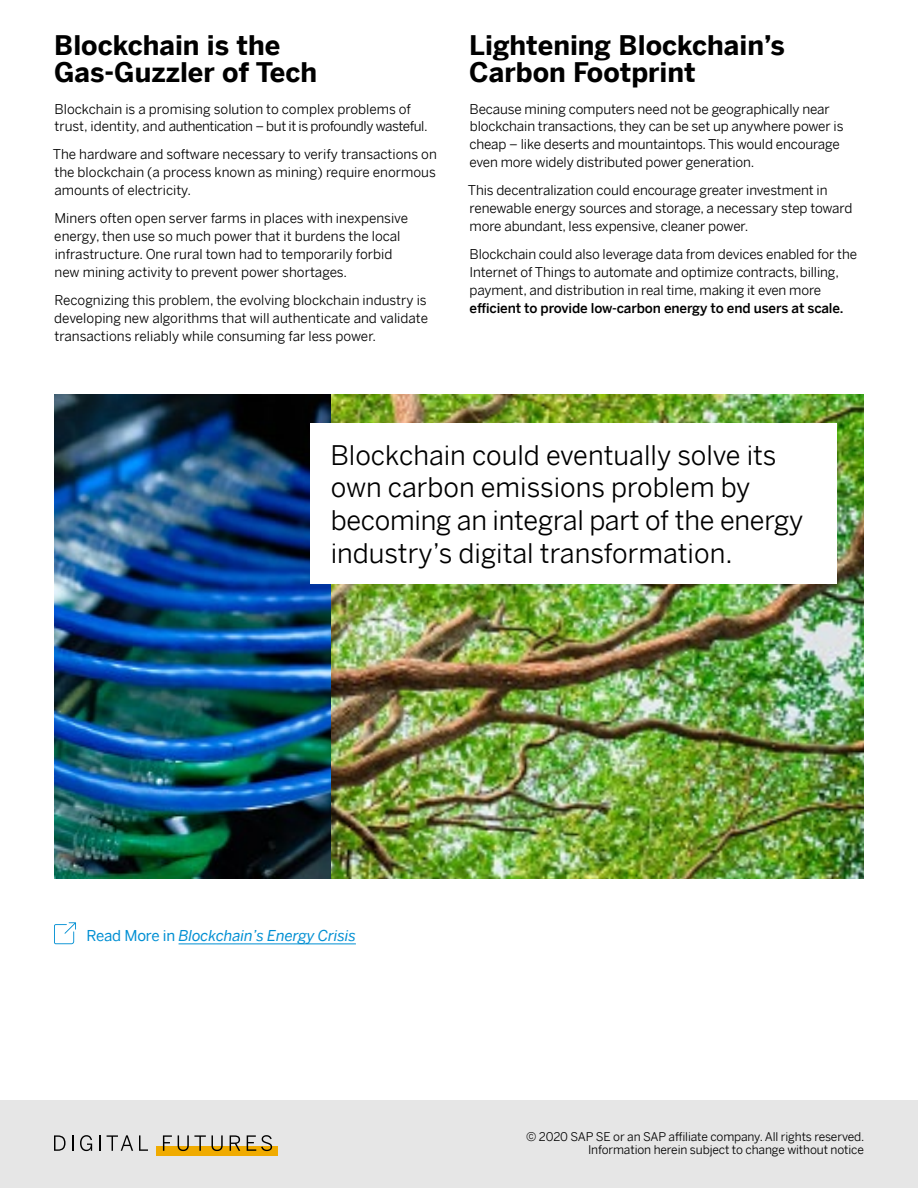
<style>
.page{position:relative;width:918px;height:1188px;background:#fff}
.page>*{position:absolute;margin:0;border:0;box-sizing:border-box;transform-origin:0 0}
.t1{font:27px/33px "Benton Sans";color:#000}
.t2{font:700 27px/27px "Benton Sans";color:#000}
.t3{font:italic 15px "Benton Sans";letter-spacing:-.01em;color:#008fd3}
.t4{font:13.5px/18px "Benton Sans";letter-spacing:-.01em;color:#000}
.t5{font:500 13.5px "Benton Sans";letter-spacing:-.01em;color:#000}
.t6{font:12px/13.5px "Benton Sans";letter-spacing:-.01em;color:#000;text-align:right}
.s1{font-style:normal}
</style>
<div class="page">
<div style="left:0;top:1100px;width:918px;height:88px;background:#e6e6e6"></div>
<div style="left:156px;top:1146px;width:122px;height:9px;background:#f0ab00"></div>
<svg style="left:54px;top:1135px;width:12px;height:16px"></svg>
<svg style="left:72px;top:1135px;width:2px;height:16px"></svg>
<svg style="left:80px;top:1135px;width:12px;height:16px"></svg>
<svg style="left:99px;top:1135px;width:2px;height:16px"></svg>
<svg style="left:107px;top:1135px;width:26px;height:16px"></svg>
<svg style="left:139px;top:1135px;width:9px;height:16px"></svg>
<svg style="left:163px;top:1135px;width:9px;height:16px"></svg>
<svg style="left:178px;top:1135px;width:28px;height:16px"></svg>
<svg style="left:212px;top:1135px;width:11px;height:16px"></svg>
<svg style="left:230px;top:1135px;width:10px;height:16px"></svg>
<svg style="left:247px;top:1135px;width:25px;height:16px"></svg>
<img style="left:54px;top:395px;width:810px;height:483px">
<div style="left:310px;top:423px;width:527px;height:161px;background:#fff"></div>
<svg style="left:54px;top:922px;width:22px;height:22px"></svg>
<hr style="left:179px;top:944px;width:177px;height:1px;background:#008fd3">
<h1 class="t2" style="left:54px;top:29px;width:265px">Blockchain is the<br>Gas-Guzzler of Tech</h1>
<p class="t4" style="left:54px;top:98px;width:375px">Blockchain is a promising solution to complex problems of trust, identity, and authentication – but it is profoundly wasteful.</p>
<p class="t4" style="left:53px;top:144px;width:386px;text-align:justify">The hardware and software necessary to verify transactions on the blockchain (a process known as mining) require enormous amounts of electricity.</p>
<p class="t4" style="left:54px;top:207px;width:355px">Miners often open server farms in places with inexpensive energy, then use so much power that it burdens the local infrastructure. One rural town had to temporarily forbid new mining activity to prevent power shortages.</p>
<p class="t4" style="left:54px;top:289px;width:375px;text-align:justify">Recognizing this problem, the evolving blockchain industry is developing new algorithms that will authenticate and validate transactions reliably while consuming far less power.</p>
<h1 class="t2" style="left:469px;top:29px;width:317px">Lightening Blockchain’s<br>Carbon Footprint</h1>
<p class="t4" style="left:469px;top:98px;width:376px">Because mining computers need not be geographically near blockchain transactions, they can be set up anywhere power is cheap – like deserts and mountaintops. This would encourage even more widely distributed power generation.</p>
<p class="t4" style="left:468px;top:180px;width:386px">This decentralization could encourage greater investment in renewable energy sources and storage, a necessary step toward more abundant, less expensive, cleaner power.</p>
<p class="t4" style="left:470px;top:243px;width:389px">Blockchain could also leverage data from devices enabled for the<br>Internet of Things to automate and optimize contracts, billing, payment, and distribution in real time, making it even more</p>
<p class="t5" style="left:470px;top:296px;width:375px">efficient to provide low-carbon energy to end users at scale.</p>
<h1 class="t1" style="left:330px;top:435px;width:475px">Blockchain could eventually solve its own carbon emissions problem by becoming an integral part of the energy industry’s digital transformation.</h1>
<p class="t3" style="left:86px;top:923px;width:271px"><span class="s1">Read More in</span> Blockchain’s Energy Crisis</p>
<p class="t6" style="left:526px;top:1128px;width:340px">© 2020 SAP SE or an SAP affiliate company. All rights reserved.<br>Information herein subject to change without notice</p>
</div>
